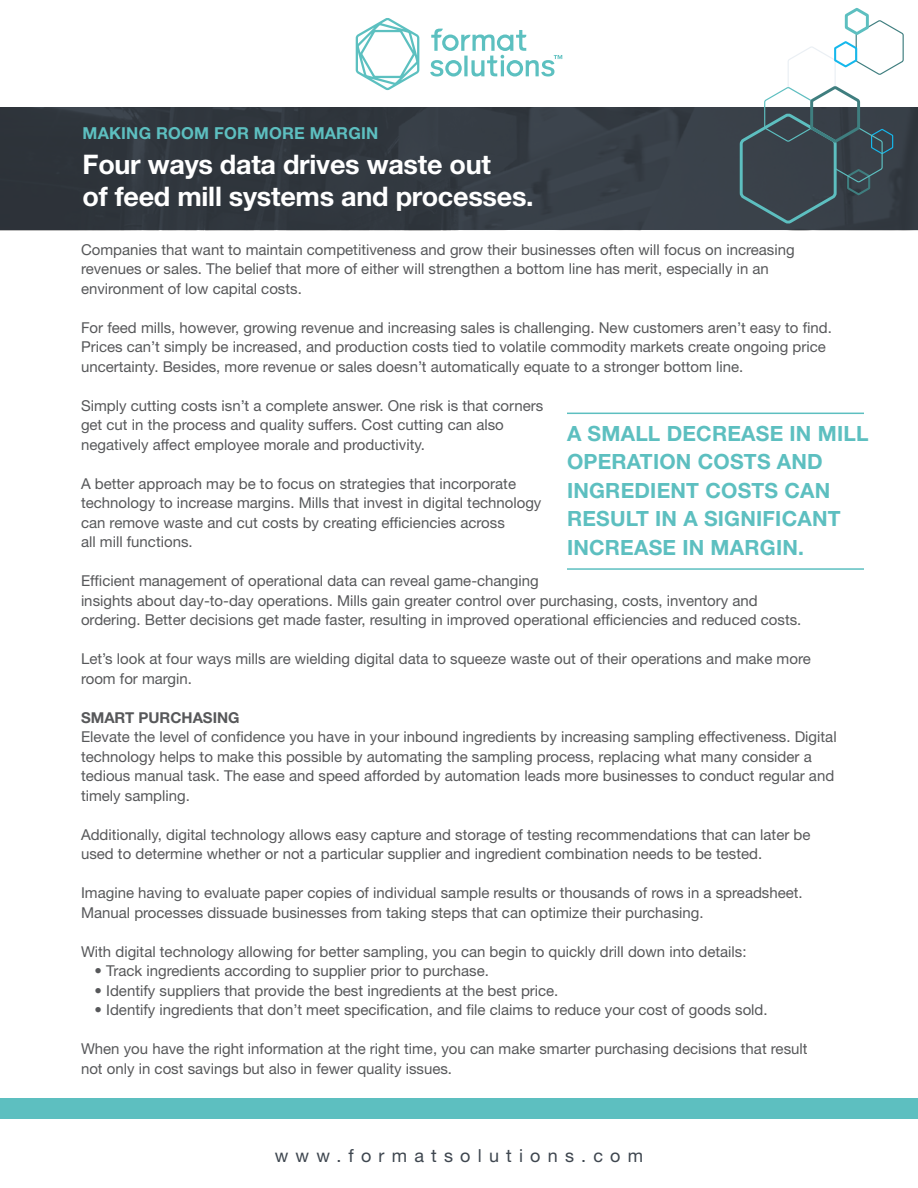
<style>
.page{position:relative;width:918px;height:1188px;background:#fff}
.page>*{position:absolute;margin:0;border:0;box-sizing:border-box;transform-origin:0 0}
.t1{font:700 27px/31.5px "Helvetica Neue LT";letter-spacing:-.01em;color:#fff}
.t2{font:700 21px/28.5px "Helvetica Neue LT";letter-spacing:.01em;color:#5dbfc0}
.t3{font:18px "Helvetica Neue LT";letter-spacing:.4em;color:#3e464f}
.t4{font:700 16.5px "Helvetica Neue LT";letter-spacing:.01em;color:#5dbfc0}
.t5{font:15px/19.5px "Helvetica Neue LT";color:#57585a}
.t6{font:700 15px "Helvetica Neue LT";color:#57585a}
</style>
<div class="page">
<img style="left:0;top:107px;width:918px;height:123px">
<svg style="left:740px;top:8px;width:164px;height:216px"></svg>
<svg style="left:356px;top:18px;width:63px;height:72px"></svg>
<svg style="left:430px;top:29px;width:132px;height:48px"></svg>
<div style="left:0;top:1098px;width:918px;height:21px;background:#5dbfc0"></div>
<hr style="left:567px;top:413px;width:297px;height:1px;background:#5dbfc0">
<hr style="left:567px;top:568px;width:297px;height:2px;background:#5dbfc0">
<p class="t4" style="left:83px;top:123px;width:297px">MAKING ROOM FOR MORE MARGIN</p>
<p class="t1" style="left:83px;top:148px;width:453px">Four ways data drives waste out<br>of feed mill systems and processes.</p>
<p class="t5" style="left:81px;top:240px;width:715px">Companies that want to maintain competitiveness and grow their businesses often will focus on increasing revenues or sales. The belief that more of either will strengthen a bottom line has merit, especially in an environment of low capital costs.</p>
<p class="t5" style="left:81px;top:318px;width:752px">For feed mills, however, growing revenue and increasing sales is challenging. New customers aren’t easy to find.<br>Prices can’t simply be increased, and production costs tied to volatile commodity markets create ongoing price uncertainty. Besides, more revenue or sales doesn’t automatically equate to a stronger bottom line.</p>
<p class="t5" style="left:81px;top:396px;width:464px">Simply cutting costs isn’t a complete answer. One risk is that corners get cut in the process and quality suffers. Cost cutting can also negatively affect employee morale and productivity.</p>
<p class="t5" style="left:81px;top:474px;width:462px">A better approach may be to focus on strategies that incorporate technology to increase margins. Mills that invest in digital technology can remove waste and cut costs by creating efficiencies across<br>all mill functions.</p>
<p class="t5" style="left:81px;top:571px;width:722px">Efficient management of operational data can reveal game-changing<br>insights about day-to-day operations. Mills gain greater control over purchasing, costs, inventory and ordering. Better decisions get made faster, resulting in improved operational efficiencies and reduced costs.</p>
<p class="t5" style="left:81px;top:649px;width:731px">Let’s look at four ways mills are wielding digital data to squeeze waste out of their operations and make more room for margin.</p>
<p class="t6" style="left:81px;top:708px;width:160px">SMART PURCHASING</p>
<p class="t5" style="left:81px;top:727px;width:757px">Elevate the level of confidence you have in your inbound ingredients by increasing sampling effectiveness. Digital technology helps to make this possible by automating the sampling process, replacing what many consider a tedious manual task. The ease and speed afforded by automation leads more businesses to conduct regular and timely sampling.</p>
<p class="t5" style="left:81px;top:825px;width:731px">Additionally, digital technology allows easy capture and storage of testing recommendations that can later be used to determine whether or not a particular supplier and ingredient combination needs to be tested.</p>
<p class="t5" style="left:81px;top:883px;width:723px">Imagine having to evaluate paper copies of individual sample results or thousands of rows in a spreadsheet.<br>Manual processes dissuade businesses from taking steps that can optimize their purchasing.</p>
<p class="t5" style="left:81px;top:942px;width:667px">With digital technology allowing for better sampling, you can begin to quickly drill down into details:</p>
<p class="t5" style="left:94px;top:961px;width:396px">• Track ingredients according to supplier prior to purchase.</p>
<p class="t5" style="left:94px;top:981px;width:466px">• Identify suppliers that provide the best ingredients at the best price.</p>
<p class="t5" style="left:94px;top:1000px;width:675px">• Identify ingredients that don’t meet specification, and file claims to reduce your cost of goods sold.</p>
<p class="t5" style="left:81px;top:1039px;width:728px">When you have the right information at the right time, you can make smarter purchasing decisions that result not only in cost savings but also in fewer quality issues.</p>
<p class="t2" style="left:567px;top:418px;width:303px">A SMALL DECREASE IN MILL<br>OPERATION COSTS AND<br>INGREDIENT COSTS CAN<br>RESULT IN A SIGNIFICANT<br>INCREASE IN MARGIN.</p>
<p class="t3" style="left:275px;top:1145px;width:370px">www.formatsolutions.com</p>
</div>
